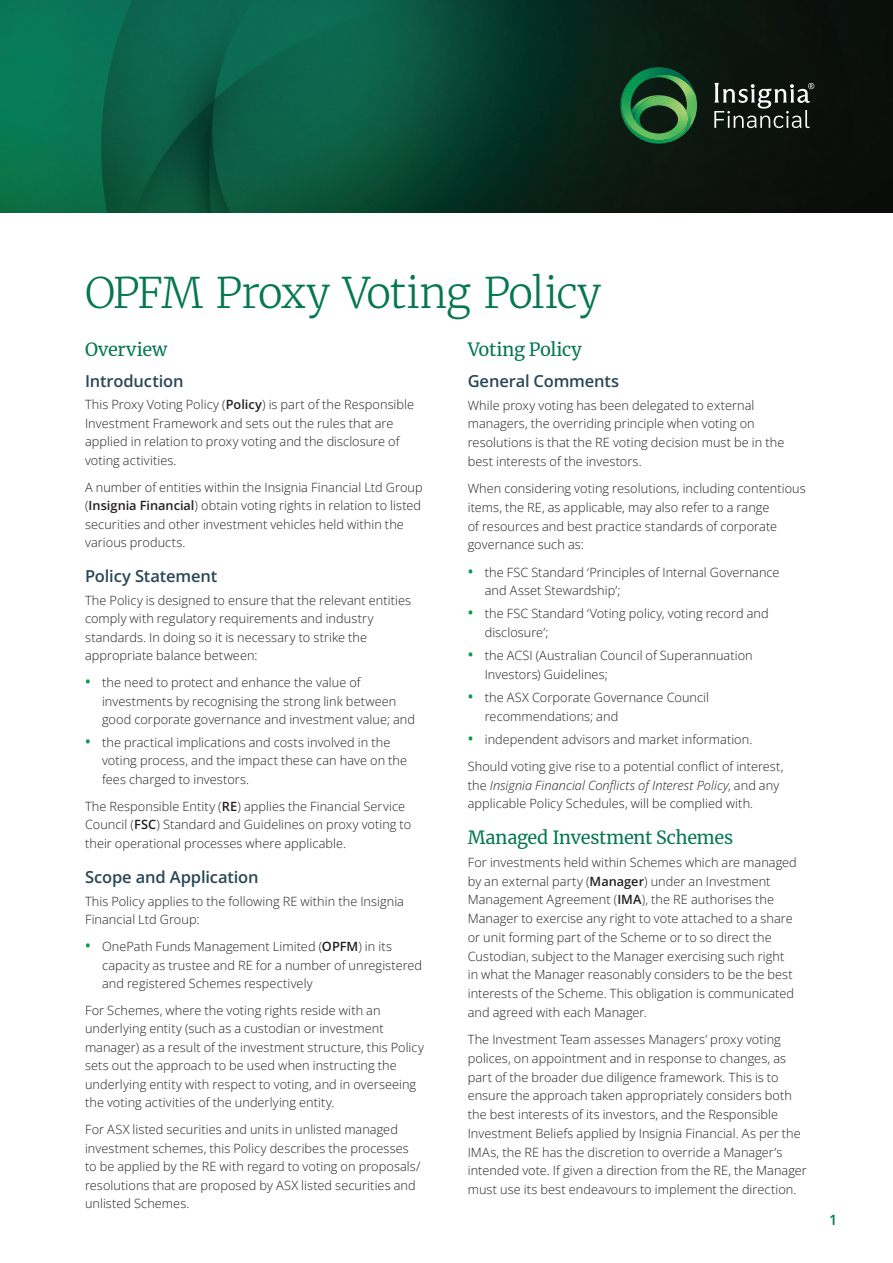
<style>
.page{position:relative;width:893px;height:1263px;background:#fff}
.page>*{position:absolute;margin:0;border:0;box-sizing:border-box;transform-origin:0 0}
._00_Main_Header{font:300 42px "Merriweather";letter-spacing:-.045em;color:#057751}
._01_Subhead_1{font:18px "Merriweather";letter-spacing:-.015em;color:#057751}
._02_Subhead_2{font:600 16.5px "Open Sans";letter-spacing:-.01em;color:#294754}
.t1{font:600 14.25px "Open Sans";color:#057751}
._07_Body_Text{font:300 12.75px/18.8px "Open Sans";letter-spacing:.005em;color:#231f20}
.s1{font-weight:600}
.s2{font-weight:600;font-size:15px;color:#069952}
.s3{font-style:italic}
</style>
<div class="page">
<img style="left:0;top:0;width:893px;height:213px">
<svg style="left:714px;top:83px;width:100px;height:45px;background:#414642"></svg>
<svg style="left:620px;top:67px;width:77px;height:77px;background:#255e34"></svg>
<p class="_00_Main_Header" style="left:85px;top:266px;width:518px">OPFM Proxy Voting Policy</p>
<h1 class="_01_Subhead_1" style="left:85px;top:337px;width:84px">Overview</h1>
<h2 class="_02_Subhead_2" style="left:85px;top:369px;width:100px">Introduction</h2>
<p class="_07_Body_Text" style="left:85px;top:395px;width:331px">This Proxy Voting Policy (<span class="s1">Policy</span>) is part of the Responsible Investment Framework and sets out the rules that are applied in relation to proxy voting and the disclosure of voting activities.</p>
<p class="_07_Body_Text" style="left:85px;top:477px;width:339px">A number of entities within the Insignia Financial Ltd Group (<span class="s1">Insignia Financial</span>) obtain voting rights in relation to listed securities and other investment vehicles held within the various products.</p>
<h2 class="_02_Subhead_2" style="left:85px;top:565px;width:134px">Policy Statement</h2>
<p class="_07_Body_Text" style="left:85px;top:591px;width:328px">The Policy is designed to ensure that the relevant entities comply with regulatory requirements and industry standards. In doing so it is necessary to strike the appropriate balance between:</p>
<p class="_07_Body_Text" style="left:102px;top:673px;width:315px;text-indent:-17px"><span class="s2">•</span> the need to protect and enhance the value of investments by recognising the strong link between good corporate governance and investment value; and</p>
<p class="_07_Body_Text" style="left:102px;top:733px;width:307px;text-indent:-17px"><span class="s2">•</span> the practical implications and costs involved in the voting process, and the impact these can have on the fees charged to investors.</p>
<p class="_07_Body_Text" style="left:85px;top:797px;width:328px">The Responsible Entity (<span class="s1">RE</span>) applies the Financial Service<br>Council (<span class="s1">FSC</span>) Standard and Guidelines on proxy voting to their operational processes where applicable.</p>
<h2 class="_02_Subhead_2" style="left:85px;top:866px;width:175px">Scope and Application</h2>
<p class="_07_Body_Text" style="left:85px;top:891px;width:320px">This Policy applies to the following RE within the Insignia<br>Financial Ltd Group:</p>
<p class="_07_Body_Text" style="left:102px;top:937px;width:322px;text-indent:-17px"><span class="s2">•</span> OnePath Funds Management Limited (<span class="s1">OPFM</span>) in its capacity as trustee and RE for a number of unregistered and registered Schemes respectively</p>
<p class="_07_Body_Text" style="left:85px;top:1001px;width:340px">For Schemes, where the voting rights reside with an underlying entity (such as a custodian or investment manager) as a result of the investment structure, this Policy sets out the approach to be used when instructing the underlying entity with respect to voting, and in overseeing the voting activities of the underlying entity.</p>
<p class="_07_Body_Text" style="left:85px;top:1120px;width:337px">For ASX listed securities and units in unlisted managed investment schemes, this Policy describes the processes to be applied by the RE with regard to voting on proposals/ resolutions that are proposed by ASX listed securities and unlisted Schemes.</p>
<h1 class="_01_Subhead_1" style="left:468px;top:337px;width:116px">Voting Policy</h1>
<h2 class="_02_Subhead_2" style="left:468px;top:369px;width:153px">General Comments</h2>
<p class="_07_Body_Text" style="left:468px;top:395px;width:318px">While proxy voting has been delegated to external managers, the overriding principle when voting on resolutions is that the RE voting decision must be in the best interests of the investors.</p>
<p class="_07_Body_Text" style="left:468px;top:479px;width:339px">When considering voting resolutions, including contentious items, the RE, as applicable, may also refer to a range<br>of resources and best practice standards of corporate governance such as:</p>
<p class="_07_Body_Text" style="left:485px;top:562px;width:296px;text-indent:-17px"><span class="s2">•</span> the FSC Standard ‘Principles of Internal Governance and Asset Stewardship’;</p>
<p class="_07_Body_Text" style="left:485px;top:604px;width:285px;text-indent:-17px"><span class="s2">•</span> the FSC Standard ‘Voting policy, voting record and disclosure’;</p>
<p class="_07_Body_Text" style="left:485px;top:646px;width:270px;text-indent:-17px"><span class="s2">•</span> the ACSI (Australian Council of Superannuation<br>Investors) Guidelines;</p>
<p class="_07_Body_Text" style="left:485px;top:688px;width:226px;text-indent:-17px"><span class="s2">•</span> the ASX Corporate Governance Council recommendations; and</p>
<p class="_07_Body_Text" style="left:468px;top:729px;width:286px"><span class="s2">•</span> independent advisors and market information.</p>
<p class="_07_Body_Text" style="left:468px;top:757px;width:317px">Should voting give rise to a potential conflict of interest, the <span class="s3">Insignia Financial Conflicts of Interest Policy</span>, and any applicable Policy Schedules, will be complied with.</p>
<h1 class="_01_Subhead_1" style="left:468px;top:825px;width:267px">Managed Investment Schemes</h1>
<p class="_07_Body_Text" style="left:468px;top:852px;width:331px">For investments held within Schemes which are managed by an external party (<span class="s1">Manager</span>) under an Investment Management Agreement (<span class="s1">IMA</span>), the RE authorises the Manager to exercise any right to vote attached to a share or unit forming part of the Scheme or to so direct the Custodian, subject to the Manager exercising such right in what the Manager reasonably considers to be the best interests of the Scheme. This obligation is communicated and agreed with each Manager.</p>
<p class="_07_Body_Text" style="left:468px;top:1030px;width:341px">The Investment Team assesses Managers’ proxy voting polices, on appointment and in response to changes, as part of the broader due diligence framework. This is to ensure the approach taken appropriately considers both the best interests of its investors, and the Responsible Investment Beliefs applied by Insignia Financial. As per the IMAs, the RE has the discretion to override a Manager’s intended vote. If given a direction from the RE, the Manager must use its best endeavours to implement the direction.</p>
<p class="t1" style="left:829px;top:1210px;width:10px">1</p>
</div>
